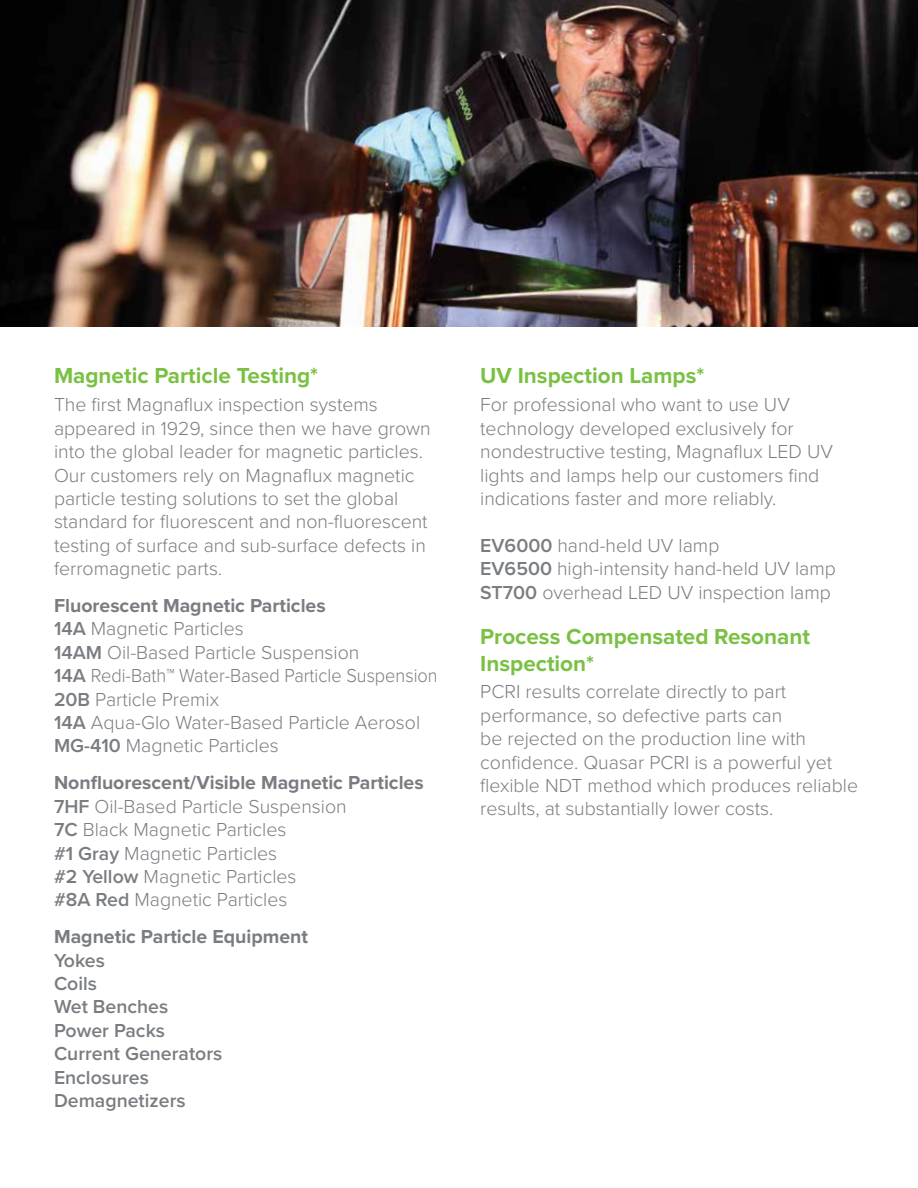
<style>
.page{position:relative;width:918px;height:1188px;background:#fff}
.page>*{position:absolute;margin:0;border:0;box-sizing:border-box;transform-origin:0 0}
.t1{font:700 22.5px/27px "Proxima Nova";color:#7ac143}
.t2{font:300 19.5px/23.4px "Proxima Nova";color:#797d82}
.t3{font:600 19.5px/23.4px "Proxima Nova";color:#797d82}
.t4{font:700 19.5px "Proxima Nova";color:#797d82}
.s1{font-weight:700}
.s2{font-weight:600}
</style>
<div class="page">
<img style="left:0;top:0;width:918px;height:327px">
<p class="t1" style="left:54px;top:362px;width:266px">Magnetic Particle Testing*</p>
<p class="t2" style="left:54px;top:393px;width:378px">The first Magnaflux inspection systems appeared in 1929, since then we have grown into the global leader for magnetic particles.<br>Our customers rely on Magnaflux magnetic particle testing solutions to set the global standard for fluorescent and non-fluorescent testing of surface and sub-surface defects in ferromagnetic parts.</p>
<p class="t2" style="left:54px;top:594px;width:385px"><span class="s1">Fluorescent Magnetic Particles<br></span><span class="s2">14A</span> Magnetic Particles<br><span class="s2">14AM</span> Oil-Based Particle Suspension<br><span class="s2">14A</span> Redi-Bath™ Water-Based Particle Suspension <span class="s2">20B</span> Particle Premix<br><span class="s2">14A</span> Aqua-Glo Water-Based Particle Aerosol <span class="s2">MG-410</span> Magnetic Particles</p>
<p class="t2" style="left:54px;top:771px;width:371px"><span class="s1">Nonfluorescent/Visible Magnetic Particles<br></span><span class="s2">7HF</span> Oil-Based Particle Suspension<br><span class="s2">7C</span> Black Magnetic Particles<br><span class="s2">#1 Gray</span> Magnetic Particles<br><span class="s2">#2 Yellow</span> Magnetic Particles<br><span class="s2">#8A Red</span> Magnetic Particles</p>
<p class="t4" style="left:54px;top:922px;width:256px">Magnetic Particle Equipment</p>
<p class="t3" style="left:54px;top:949px;width:170px">Yokes<br>Coils<br>Wet Benches<br>Power Packs<br>Current Generators<br>Enclosures<br>Demagnetizers</p>
<p class="t1" style="left:480px;top:362px;width:226px">UV Inspection Lamps*</p>
<p class="t2" style="left:480px;top:393px;width:354px">For professional who want to use UV technology developed exclusively for nondestructive testing, Magnaflux LED UV lights and lamps help our customers find indications faster and more reliably.</p>
<p class="t2" style="left:480px;top:534px;width:357px"><span class="s2">EV6000</span> hand-held UV lamp<br><span class="s2">EV6500</span> high-intensity hand-held UV lamp<br><span class="s2">ST700</span> overhead LED UV inspection lamp</p>
<p class="t1" style="left:480px;top:622px;width:331px">Process Compensated Resonant<br>Inspection*</p>
<p class="t2" style="left:480px;top:681px;width:379px">PCRI results correlate directly to part performance, so defective parts can<br>be rejected on the production line with confidence. Quasar PCRI is a powerful yet flexible NDT method which produces reliable results, at substantially lower costs.</p>
</div>
